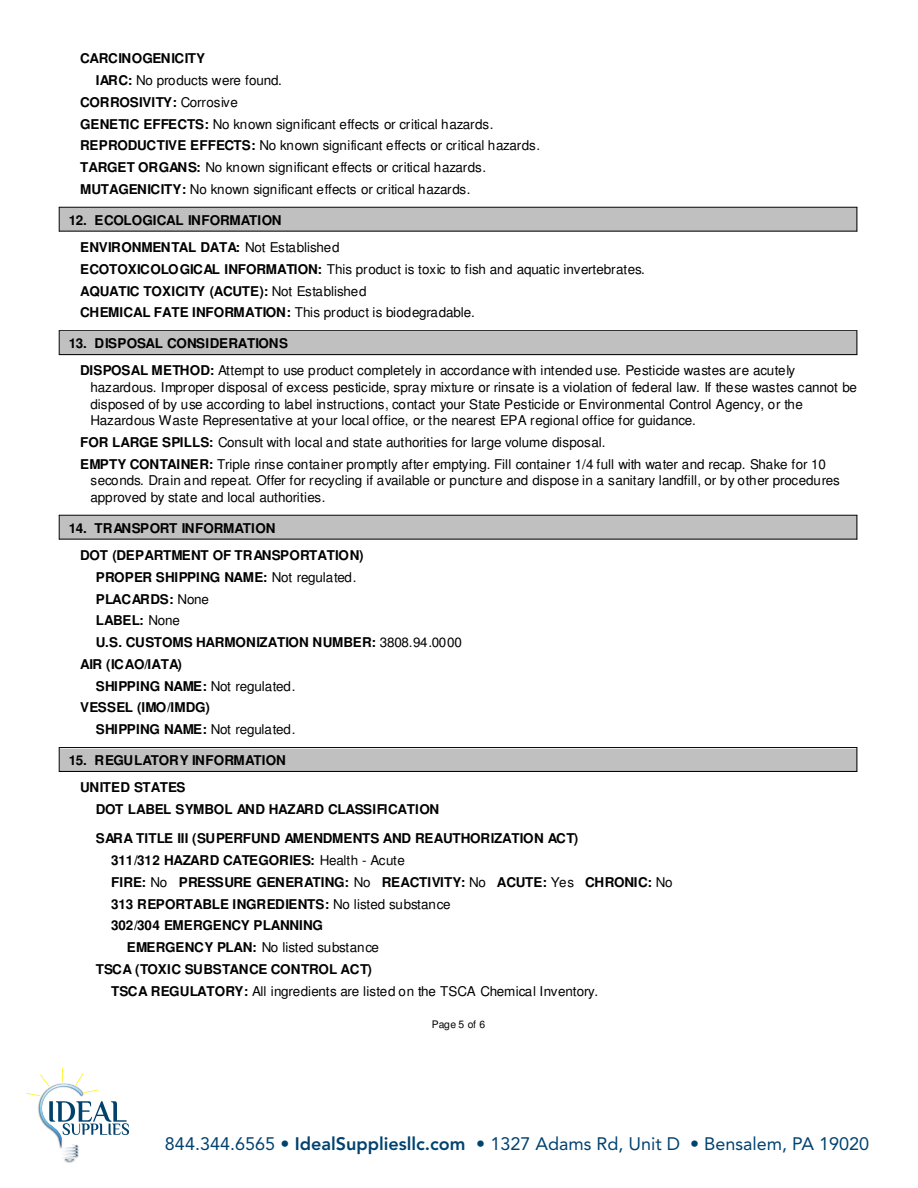
<style>
.page{position:relative;width:918px;height:1188px;background:#fff}
.page>*{position:absolute;margin:0;border:0;box-sizing:border-box;transform-origin:0 0}
.t1{font:18px "Avenir";color:#004270}
.t2{font:13.5px/16.6px "Helvetica";letter-spacing:-.015em;color:#000}
.t3{font:700 13.5px/27px "Helvetica";letter-spacing:-.015em;color:#000}
.t4{font:700 13.5px "Helvetica";letter-spacing:.015em;color:#000}
.t5{font:10.35px "Helvetica";color:#000}
.s1{font-weight:700}
.s2{font-weight:400}
.s3{font-weight:800}
</style>
<div class="page">
<svg style="left:26px;top:1068px;width:103px;height:95px"></svg>
<div style="left:60px;top:208px;width:797px;height:23px;background:#c0c0c0"></div>
<svg style="left:59px;top:208px;width:1px;height:23px"></svg>
<hr style="left:59px;top:207px;width:798px;height:1px;background:#000">
<svg style="left:856px;top:207px;width:1px;height:24px"></svg>
<hr style="left:59px;top:231px;width:798px;height:1px;background:#000">
<div style="left:60px;top:332px;width:797px;height:23px;background:#c0c0c0"></div>
<svg style="left:59px;top:331px;width:1px;height:23px"></svg>
<hr style="left:59px;top:330px;width:798px;height:1px;background:#000">
<svg style="left:856px;top:331px;width:1px;height:23px"></svg>
<hr style="left:59px;top:354px;width:798px;height:1px;background:#000">
<div style="left:60px;top:516px;width:797px;height:23px;background:#c0c0c0"></div>
<svg style="left:59px;top:516px;width:1px;height:23px"></svg>
<hr style="left:59px;top:515px;width:798px;height:1px;background:#000">
<svg style="left:856px;top:515px;width:1px;height:24px"></svg>
<hr style="left:59px;top:539px;width:798px;height:1px;background:#000">
<div style="left:60px;top:749px;width:797px;height:23px;background:#c0c0c0"></div>
<svg style="left:59px;top:748px;width:1px;height:23px"></svg>
<hr style="left:59px;top:747px;width:798px;height:1px;background:#000">
<svg style="left:856px;top:748px;width:1px;height:23px"></svg>
<hr style="left:59px;top:771px;width:798px;height:1px;background:#000">
<p class="t3" style="left:80px;top:46px;width:127px">CARCINOGENICITY</p>
<p class="t2" style="left:96px;top:73px;width:188px"><span class="s1">IARC:</span> No products were found.</p>
<p class="t3" style="left:80px;top:90px;width:159px">CORROSIVITY: <span class="s2">Corrosive</span></p>
<p class="t2" style="left:80px;top:117px;width:415px"><span class="s1">GENETIC EFFECTS:</span> No known significant effects or critical hazards.</p>
<p class="t2" style="left:80px;top:138px;width:462px"><span class="s1">REPRODUCTIVE EFFECTS:</span> No known significant effects or critical hazards.</p>
<p class="t2" style="left:80px;top:160px;width:408px"><span class="s1">TARGET ORGANS:</span> No known significant effects or critical hazards.</p>
<p class="t2" style="left:80px;top:182px;width:392px"><span class="s1">MUTAGENICITY:</span> No known significant effects or critical hazards.</p>
<p class="t3" style="left:80px;top:208px;width:261px;text-indent:-11px">12. ECOLOGICAL INFORMATION<br>ENVIRONMENTAL DATA: <span class="s2">Not Established</span></p>
<p class="t2" style="left:80px;top:259px;width:566px;line-height:21.8px"><span class="s1">ECOTOXICOLOGICAL INFORMATION:</span> This product is toxic to fish and aquatic invertebrates.<br><span class="s1">AQUATIC TOXICITY (ACUTE):</span> Not Established<br><span class="s1">CHEMICAL FATE INFORMATION:</span> This product is biodegradable.</p>
<p class="t2" style="left:80px;top:332px;width:717px;line-height:26.8px;text-indent:-11px"><span class="s1">13. DISPOSAL CONSIDERATIONS<br>DISPOSAL METHOD:</span> Attempt to use product completely in accordance with intended use. Pesticide wastes are acutely</p>
<p class="t2" style="left:90px;top:380px;width:768px">hazardous. Improper disposal of excess pesticide, spray mixture or rinsate is a violation of federal law. If these wastes cannot be disposed of by use according to label instructions, contact your State Pesticide or Environmental Control Agency, or the<br>Hazardous Waste Representative at your local office, or the nearest EPA regional office for guidance.</p>
<p class="t2" style="left:80px;top:432px;width:747px;line-height:21.9px"><span class="s1">FOR LARGE SPILLS:</span> Consult with local and state authorities for large volume disposal.<br><span class="s1">EMPTY CONTAINER:</span> Triple rinse container promptly after emptying. Fill container 1/4 full with water and recap. Shake for 10</p>
<p class="t2" style="left:90px;top:474px;width:751px">seconds. Drain and repeat. Offer for recycling if available or puncture and dispose in a sanitary landfill, or by other procedures approved by state and local authorities.</p>
<p class="t3" style="left:80px;top:516px;width:285px;text-indent:-11px">14. TRANSPORT INFORMATION<br>DOT (DEPARTMENT OF TRANSPORTATION)</p>
<p class="t3" style="left:96px;top:565px;width:262px">PROPER SHIPPING NAME: <span class="s2">Not regulated.</span></p>
<p class="t3" style="left:96px;top:586px;width:115px">PLACARDS: <span class="s2">None</span></p>
<p class="t3" style="left:96px;top:608px;width:86px">LABEL: <span class="s2">None</span></p>
<p class="t3" style="left:96px;top:630px;width:368px">U.S. CUSTOMS HARMONIZATION NUMBER: <span class="s2">3808.94.0000</span></p>
<p class="t3" style="left:80px;top:652px;width:103px">AIR (ICAO/IATA)</p>
<p class="t3" style="left:96px;top:674px;width:201px">SHIPPING NAME: <span class="s2">Not regulated.</span></p>
<p class="t4" style="left:80px;top:702px;width:131px">VESSEL (IMO/IMDG)</p>
<p class="t3" style="left:96px;top:717px;width:201px">SHIPPING NAME: <span class="s2">Not regulated.</span></p>
<p class="t3" style="left:80px;top:748px;width:207px;text-indent:-11px">15. REGULATORY INFORMATION<br>UNITED STATES</p>
<p class="t3" style="left:96px;top:796px;width:484px;line-height:29.1px">DOT LABEL SYMBOL AND HAZARD CLASSIFICATION<br>SARA TITLE III (SUPERFUND AMENDMENTS AND REAUTHORIZATION ACT)</p>
<p class="t3" style="left:111px;top:848px;width:295px">311/312 HAZARD CATEGORIES: <span class="s2">Health - Acute</span></p>
<p class="t3" style="left:111px;top:870px;width:563px">FIRE: <span class="s2">No</span> PRESSURE GENERATING: <span class="s2">No</span> REACTIVITY: <span class="s2">No</span> ACUTE: <span class="s2">Yes</span> CHRONIC: <span class="s2">No</span></p>
<p class="t3" style="left:111px;top:892px;width:341px">313 REPORTABLE INGREDIENTS: <span class="s2">No listed substance</span></p>
<p class="t3" style="left:111px;top:913px;width:213px">302/304 EMERGENCY PLANNING</p>
<p class="t2" style="left:127px;top:940px;width:254px"><span class="s1">EMERGENCY PLAN:</span> No listed substance</p>
<p class="t3" style="left:96px;top:957px;width:278px">TSCA (TOXIC SUBSTANCE CONTROL ACT)</p>
<p class="t2" style="left:111px;top:984px;width:489px"><span class="s1">TSCA REGULATORY:</span> All ingredients are listed on the TSCA Chemical Inventory.</p>
<p class="t5" style="left:432px;top:1020px;width:55px">Page 5 of 6</p>
<h1 class="t1" style="left:165px;top:1133px;width:706px">844.344.6565 <span class="s3">• IdealSuppliesllc.com •</span> 1327 Adams Rd, Unit D • Bensalem, PA 19020</h1>
</div>
